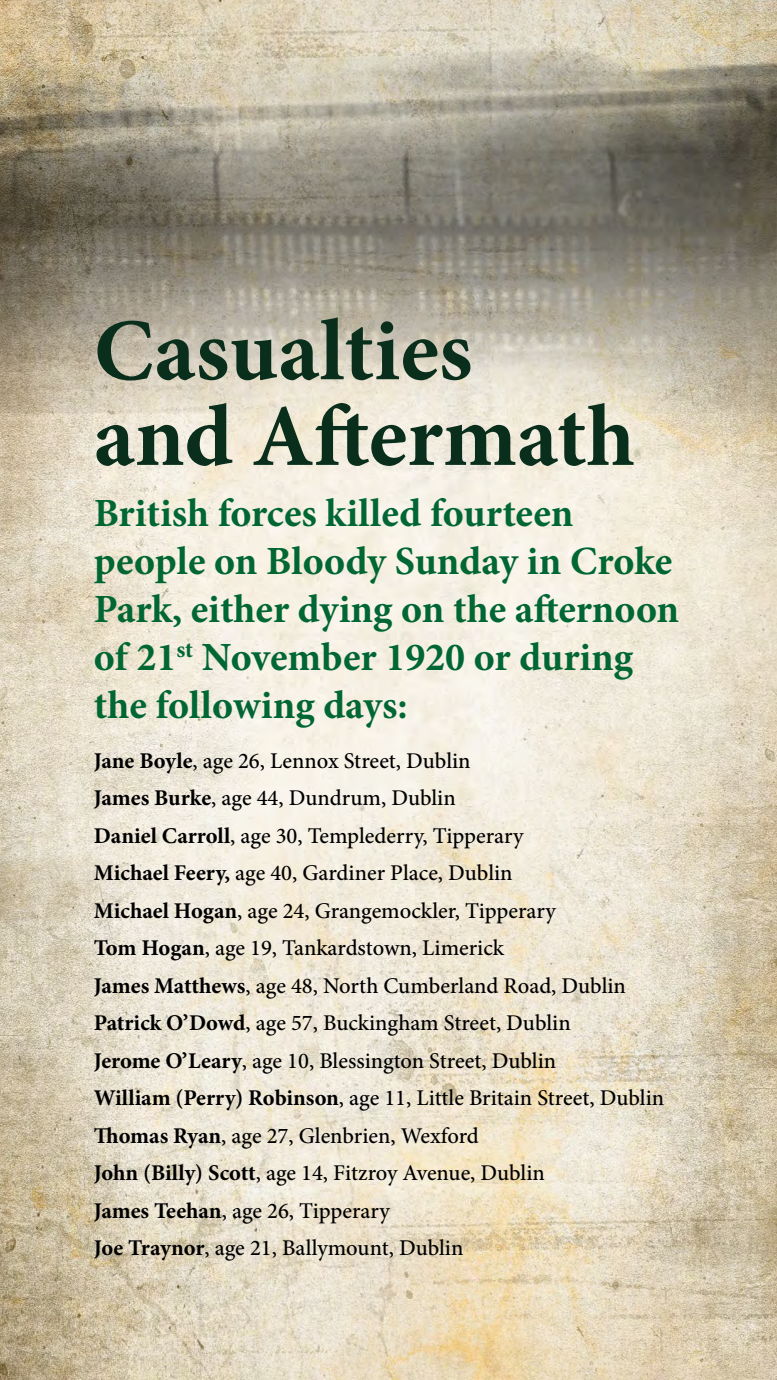
<style>
.page{position:relative;width:777px;height:1380px;background:#fff}
.page>*{position:absolute;margin:0;border:0;box-sizing:border-box;transform-origin:0 0}
.t1{font:700 88.12px/85.7px "Minion Pro";color:#0a2e1c}
.t2{font:700 40px/48px "Minion Pro";color:#063}
.t3{font:500 22.5px/37.5px "Minion Pro";color:#000}
.s1{font-weight:700}
</style>
<div class="page">
<img style="left:0;top:0;width:776px;height:1380px">
<h1 class="t1" style="left:94px;top:316px;width:542px">Casualties<br>and Aftermath</h1>
<h2 class="t2" style="left:94px;top:493px;width:586px">British forces killed fourteen people on Bloody Sunday in Croke<br>Park, either dying on the afternoon of 21<sup>st</sup> November 1920 or during the following days:</h2>
<p class="t3" style="left:94px;top:744px;width:571px"><span class="s1">Jane Boyle</span>, age 26, Lennox Street, Dublin<br><span class="s1">James Burke</span>, age 44, Dundrum, Dublin<br><span class="s1">Daniel Carroll</span>, age 30, Templederry, Tipperary<br><span class="s1">Michael Feery,</span> age 40, Gardiner Place, Dublin<br><span class="s1">Michael Hogan</span>, age 24, Grangemockler, Tipperary<br><span class="s1">Tom Hogan</span>, age 19, Tankardstown, Limerick<br><span class="s1">James Matthews</span>, age 48, North Cumberland Road, Dublin <span class="s1">Patrick O’Dowd</span>, age 57, Buckingham Street, Dublin<br><span class="s1">Jerome O’Leary</span>, age 10, Blessington Street, Dublin<br><span class="s1">William (Perry) Robinson</span>, age 11, Little Britain Street, Dublin <span class="s1">Thomas Ryan</span>, age 27, Glenbrien, Wexford<br><span class="s1">John (Billy) Scott</span>, age 14, Fitzroy Avenue, Dublin<br><span class="s1">James Teehan</span>, age 26, Tipperary<br><span class="s1">Joe Traynor</span>, age 21, Ballymount, Dublin</p>
</div>
